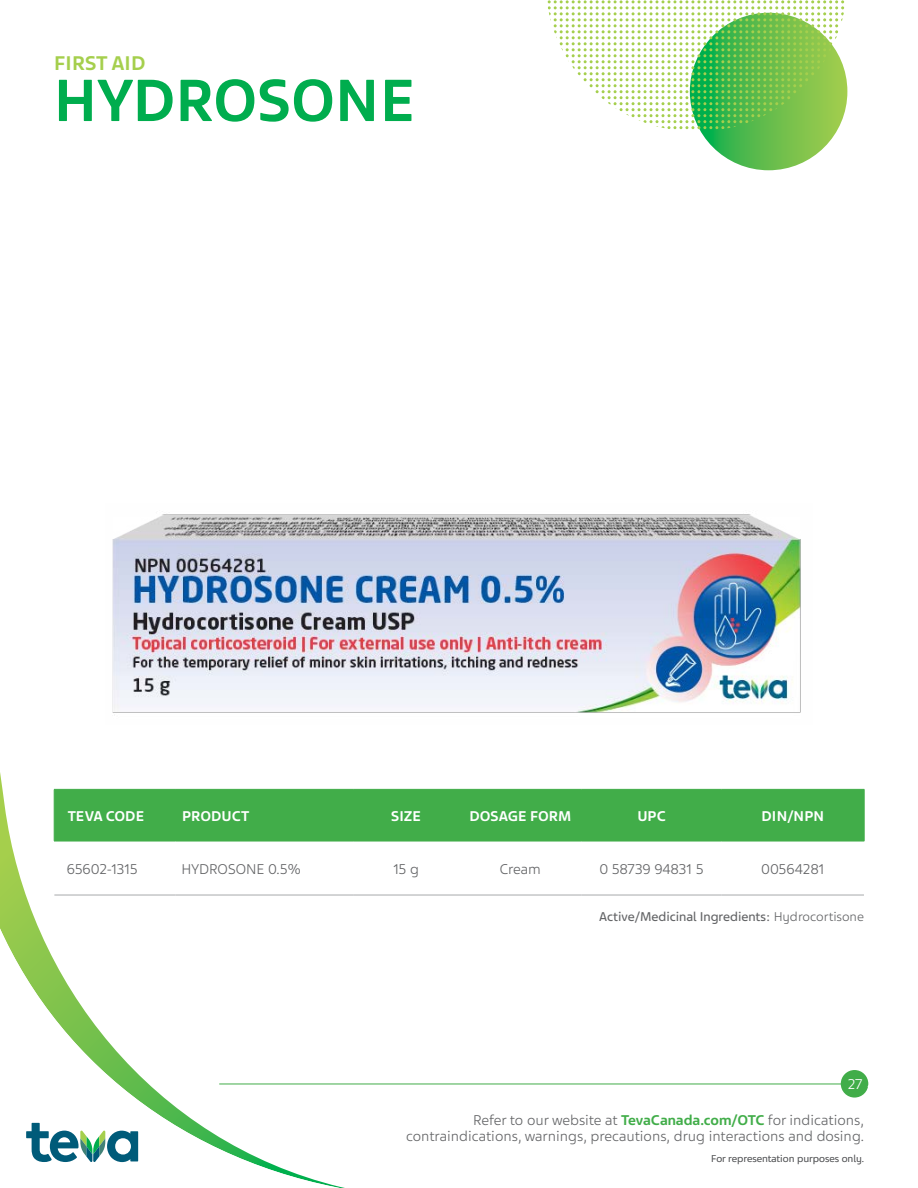
<style>
.page{position:relative;width:918px;height:1188px;background:#fff}
.page>*{position:absolute;margin:0;border:0;box-sizing:border-box;transform-origin:0 0}
.t1{font:700 63px "Teva Sans";color:#00ad4e}
.t2{font:700 21px "Teva Sans";letter-spacing:.005em;color:#a5cf4d}
.t3{font:300 15px/16px "Teva Sans";color:#636466;text-align:right}
.t4{font:700 15px "Teva Sans";color:#fff}
.t5{font:300 15px "Teva Sans";letter-spacing:-.03em;color:#636466}
.t6{font:300 15px "Teva Sans";letter-spacing:-.02em;color:#636466}
.t7{font:300 15px "Teva Sans";color:#fff}
.t8{font:13.5px "Teva Sans";color:#636466}
.t9{font:300 10.5px "Teva Sans";color:#636466}
.s1{font-weight:300}
.s2{font-weight:700;color:#41ad49}
</style>
<div class="page">
<svg style="left:690px;top:13px;width:157px;height:157px;background:#5fbc4c"></svg>
<svg style="left:548px;top:0;width:300px;height:129px"></svg>
<svg style="left:0;top:772px;width:407px;height:416px"></svg>
<svg style="left:26px;top:1123px;width:112px;height:39px"></svg>
<hr style="left:219px;top:1084px;width:645px;height:1px;background:#41ad49">
<div style="left:841px;top:1070px;width:27px;height:28px;background:#41ad49;border-radius:50%"></div>
<div style="left:55px;top:790px;width:809px;height:51px;background:#41ad49"></div>
<hr style="left:175px;top:790px;width:1px;height:51px;background:#41ad49">
<hr style="left:54px;top:789px;width:122px;height:1px;background:#41ad49">
<hr style="left:54px;top:790px;width:1px;height:51px;background:#41ad49">
<hr style="left:176px;top:789px;width:177px;height:1px;background:#41ad49">
<hr style="left:353px;top:789px;width:106px;height:1px;background:#41ad49">
<hr style="left:459px;top:789px;width:123px;height:1px;background:#41ad49">
<hr style="left:582px;top:789px;width:139px;height:1px;background:#41ad49">
<hr style="left:721px;top:789px;width:143px;height:1px;background:#41ad49">
<hr style="left:864px;top:790px;width:1px;height:51px;background:#41ad49">
<hr style="left:54px;top:841px;width:122px;height:1px;background:#41ad49">
<hr style="left:176px;top:841px;width:177px;height:1px;background:#41ad49">
<hr style="left:353px;top:841px;width:106px;height:1px;background:#41ad49">
<hr style="left:459px;top:841px;width:123px;height:1px;background:#41ad49">
<hr style="left:582px;top:841px;width:139px;height:1px;background:#41ad49">
<hr style="left:721px;top:841px;width:143px;height:1px;background:#41ad49">
<hr style="left:54px;top:895px;width:122px;height:1px;background:#a7a9ac">
<hr style="left:176px;top:895px;width:177px;height:1px;background:#a7a9ac">
<hr style="left:353px;top:895px;width:106px;height:1px;background:#a7a9ac">
<hr style="left:459px;top:895px;width:123px;height:1px;background:#a7a9ac">
<hr style="left:582px;top:895px;width:139px;height:1px;background:#a7a9ac">
<hr style="left:721px;top:895px;width:143px;height:1px;background:#a7a9ac">
<img style="left:112px;top:514px;width:689px;height:199px">
<h2 class="t2" style="left:54px;top:50px;width:93px">FIRST AID</h2>
<h1 class="t1" style="left:54px;top:63px;width:362px">HYDROSONE</h1>
<p class="t4" style="left:68px;top:807px;width:78px">TEVA CODE</p>
<p class="t4" style="left:182px;top:807px;width:69px">PRODUCT</p>
<p class="t4" style="left:391px;top:807px;width:31px">SIZE</p>
<p class="t4" style="left:469px;top:807px;width:103px">DOSAGE FORM</p>
<p class="t4" style="left:637px;top:807px;width:30px">UPC</p>
<p class="t4" style="left:762px;top:807px;width:64px">DIN/NPN</p>
<p class="t5" style="left:67px;top:860px;width:72px">65602-1315</p>
<p class="t3" style="left:181px;top:861px;width:121px">HYDROSONE 0.5%</p>
<p class="t3" style="left:393px;top:861px;width:28px">15 g</p>
<p class="t3" style="left:500px;top:861px;width:43px">Cream</p>
<p class="t5" style="left:599px;top:860px;width:106px">0 58739 94831 5</p>
<p class="t6" style="left:761px;top:860px;width:65px">00564281</p>
<p class="t8" style="left:599px;top:909px;width:266px">Active/Medicinal Ingredients: <span class="s1">Hydrocortisone</span></p>
<p class="t7" style="left:848px;top:1075px;width:17px">27</p>
<p class="t3" style="left:406px;top:1112px;width:459px">Refer to our website at <span class="s2">TevaCanada.com/OTC</span> for indications, contraindications, warnings, precautions, drug interactions and dosing.</p>
<p class="t9" style="left:711px;top:1152px;width:154px">For representation purposes only.</p>
</div>
